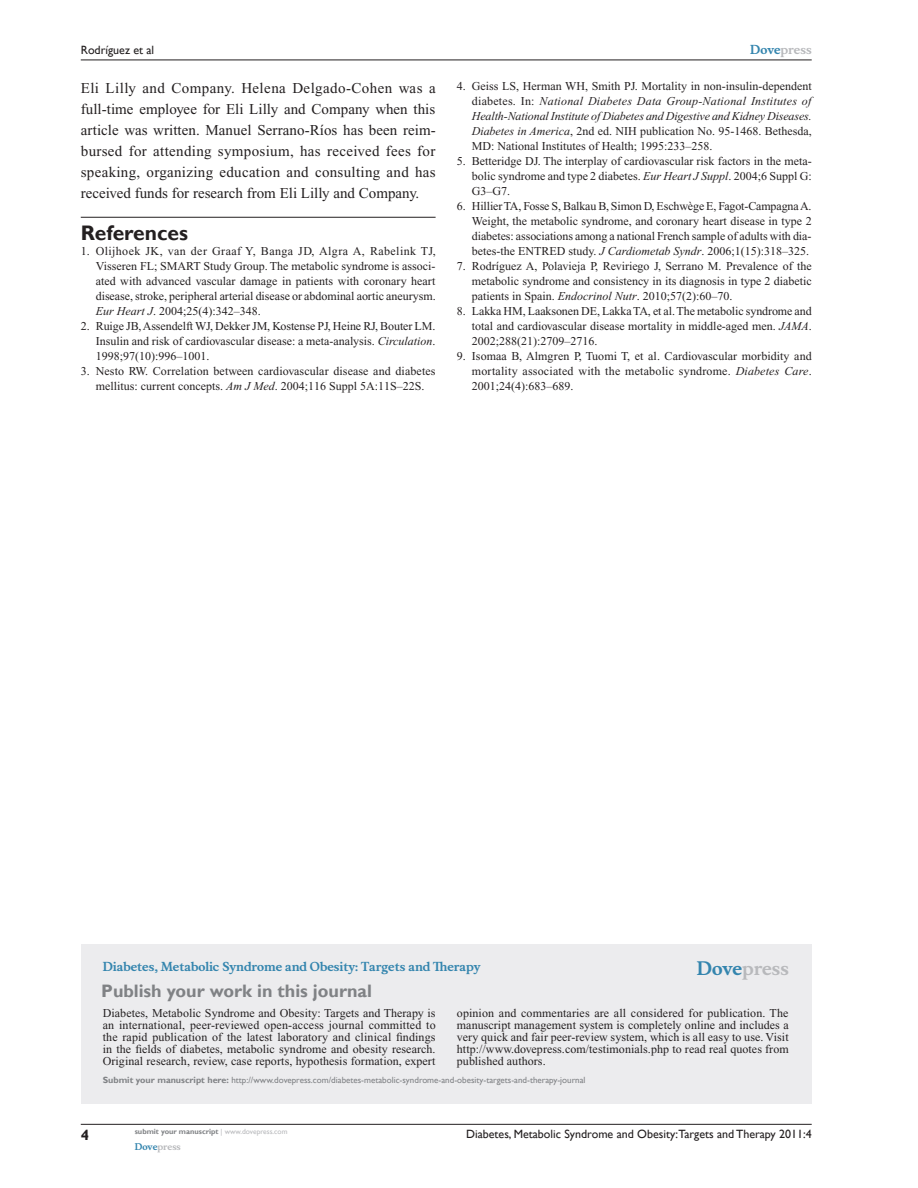
<style>
.page{position:relative;width:918px;height:1188px;background:#fff}
.page>*{position:absolute;margin:0;border:0;box-sizing:border-box;transform-origin:0 0}
.t1{font:700 21px "Gill Sans";color:#231f20}
.t2{font:700 18px "Gill Sans";color:#808285}
.t3{font:700 18px "Musee";color:#b8b9bc}
.t4{font:15px/21px "Times New Roman";color:#231f20;text-align:justify}
.t5{font:700 15px "Gill Sans";color:#231f20}
.t6{font:12px/15px "Times New Roman";color:#231f20;text-align:justify}
.t7{font:12px "Gill Sans";color:#231f20}
.t8{font:700 12px "Musee";color:#3485ae}
.t9{font:700 12px "Musee";color:#b8b9bc}
.t10{font:9px "Gill Sans";color:#808285}
.t11{font:700 9px "Musee";color:#b8b9bc}
.t12{font:700 7.5px "Gill Sans";color:#808285}
.s1{font-style:italic}
.s2{color:#3485ae}
.s3{font-weight:700}
.s4{font-weight:400;color:#b8b9bc}
</style>
<div class="page">
<div style="left:81px;top:944px;width:731px;height:159px;background:#ececee"></div>
<hr style="left:81px;top:1124px;width:731px;height:1px;background:#231f20">
<hr style="left:81px;top:60px;width:731px;height:1px;background:#231f20">
<hr style="left:81px;top:217px;width:355px;height:1px;background:#231f20">
<p class="t7" style="left:81px;top:43px;width:75px">Rodríguez et al</p>
<p class="t4" style="left:81px;top:77px;width:357px">Eli Lilly and Company. Helena Delgado-Cohen was a full-time employee for Eli Lilly and Company when this article was written. Manuel Serrano-Ríos has been reim&shy;bursed for attending symposium, has received fees for speaking, organizing education and consulting and has received funds for research from Eli Lilly and Company.</p>
<h1 class="t1" style="left:81px;top:221px;width:109px">References</h1>
<p class="t6" style="left:96px;top:244px;width:341px;text-indent:-15px">1. Olijhoek JK, van der Graaf Y, Banga JD, Algra A, Rabelink TJ, Visseren FL; SMART Study Group. The metabolic syndrome is associ&shy;ated with advanced vascular damage in patients with coronary heart disease, stroke, peripheral arterial disease or abdominal aortic aneurysm.<br><span class="s1">Eur Heart J</span>. 2004;25(4):342–348.</p>
<p class="t6" style="left:96px;top:319px;width:341px;text-indent:-15px">2. Ruige JB, Assendelft WJ, Dekker JM, Kostense PJ, Heine RJ, Bouter LM.<br>Insulin and risk of cardiovascular disease: a meta-analysis. <span class="s1">Circulation</span>.<br>1998;97(10):996–1001.</p>
<p class="t6" style="left:81px;top:364px;width:356px;text-align:center">3. Nesto RW. Correlation between cardiovascular disease and diabetes mellitus: current concepts. <span class="s1">Am J Med</span>. 2004;116 Suppl 5A:11S–22S.</p>
<p class="t9" style="left:750px;top:43px;width:63px"><span class="s2">Dove</span>press</p>
<p class="t6" style="left:472px;top:79px;width:341px;text-indent:-15px">4. Geiss LS, Herman WH, Smith PJ. Mortality in non-insulin-dependent diabetes. In: <span class="s1">National Diabetes Data Group-National Institutes of Health-National Institute of Diabetes and Digestive and Kidney Diseases.<br>Diabetes in America</span>, 2nd ed. NIH publication No. 95-1468. Bethesda, MD: National Institutes of Health; 1995:233–258.</p>
<p class="t6" style="left:472px;top:154px;width:341px;text-indent:-15px">5. Betteridge DJ. The interplay of cardiovascular risk factors in the meta&shy;bolic syndrome and type 2 diabetes. <span class="s1">Eur Heart J Suppl</span>. 2004;6 Suppl G:<br>G3–G7.</p>
<p class="t6" style="left:472px;top:199px;width:341px;text-indent:-15px">6. Hillier TA, Fosse S, Balkau B, Simon D, Eschwège E, Fagot-Campagna A.<br>Weight, the metabolic syndrome, and coronary heart disease in type 2 diabetes: associations among a national French sample of adults with dia&shy;betes-the ENTRED study. <span class="s1">J Cardiometab Syndr</span>. 2006;1(15):318–325.</p>
<p class="t6" style="left:472px;top:259px;width:342px;text-indent:-15px">7. Rodríguez A, Polavieja P, Reviriego J, Serrano M. Prevalence of the metabolic syndrome and consistency in its diagnosis in type 2 diabetic patients in Spain. <span class="s1">Endocrinol Nutr</span>. 2010;57(2):60–70.</p>
<p class="t6" style="left:472px;top:304px;width:341px;text-indent:-15px">8. Lakka HM, Laaksonen DE, Lakka TA, et al. The metabolic syndrome and total and cardiovascular disease mortality in middle-aged men. <span class="s1">JAMA</span>.<br>2002;288(21):2709–2716.</p>
<p class="t6" style="left:472px;top:349px;width:341px;text-indent:-15px">9. Isomaa B, Almgren P, Tuomi T, et al. Cardiovascular morbidity and mortality associated with the metabolic syndrome. <span class="s1">Diabetes Care</span>.<br>2001;24(4):683–689.</p>
<p class="t8" style="left:103px;top:959px;width:379px">Diabetes, Metabolic Syndrome and Obesity: Targets and Therapy</p>
<h2 class="t2" style="left:101px;top:980px;width:272px">Publish your work in this journal</h2>
<h2 class="t3" style="left:697px;top:958px;width:94px"><span class="s2">Dove</span>press</h2>
<p class="t6" style="left:103px;top:1007px;width:335px;line-height:12px">Diabetes, Metabolic Syndrome and Obesity: Targets and Therapy is an international, peer-reviewed open-access journal committed to the rapid publication of the latest laboratory and clinical findings in the fields of diabetes, metabolic syndrome and obesity research.<br>Original research, review, case reports, hypothesis formation, expert</p>
<p class="t6" style="left:457px;top:1007px;width:333px;line-height:12px">opinion and commentaries are all considered for publication. The manuscript management system is completely online and includes a very quick and fair peer-review system, which is all easy to use. Visit http://www.dovepress.com/testimonials.php to read real quotes from published authors.</p>
<p class="t10" style="left:103px;top:1075px;width:484px"><span class="s3">Submit your manuscript here:</span> http://www.dovepress.com/diabetes-metabolic-syndrome-and-obesity-targets-and-therapy-journal</p>
<p class="t5" style="left:81px;top:1126px;width:10px">4</p>
<p class="t12" style="left:135px;top:1127px;width:154px">submit your manuscript <span class="s4">| www.dovepress.com</span></p>
<p class="t11" style="left:135px;top:1141px;width:48px"><span class="s2">Dove</span>press</p>
<p class="t7" style="left:466px;top:1127px;width:347px">Diabetes, Metabolic Syndrome and Obesity:Targets and Therapy 2011:4</p>
</div>
